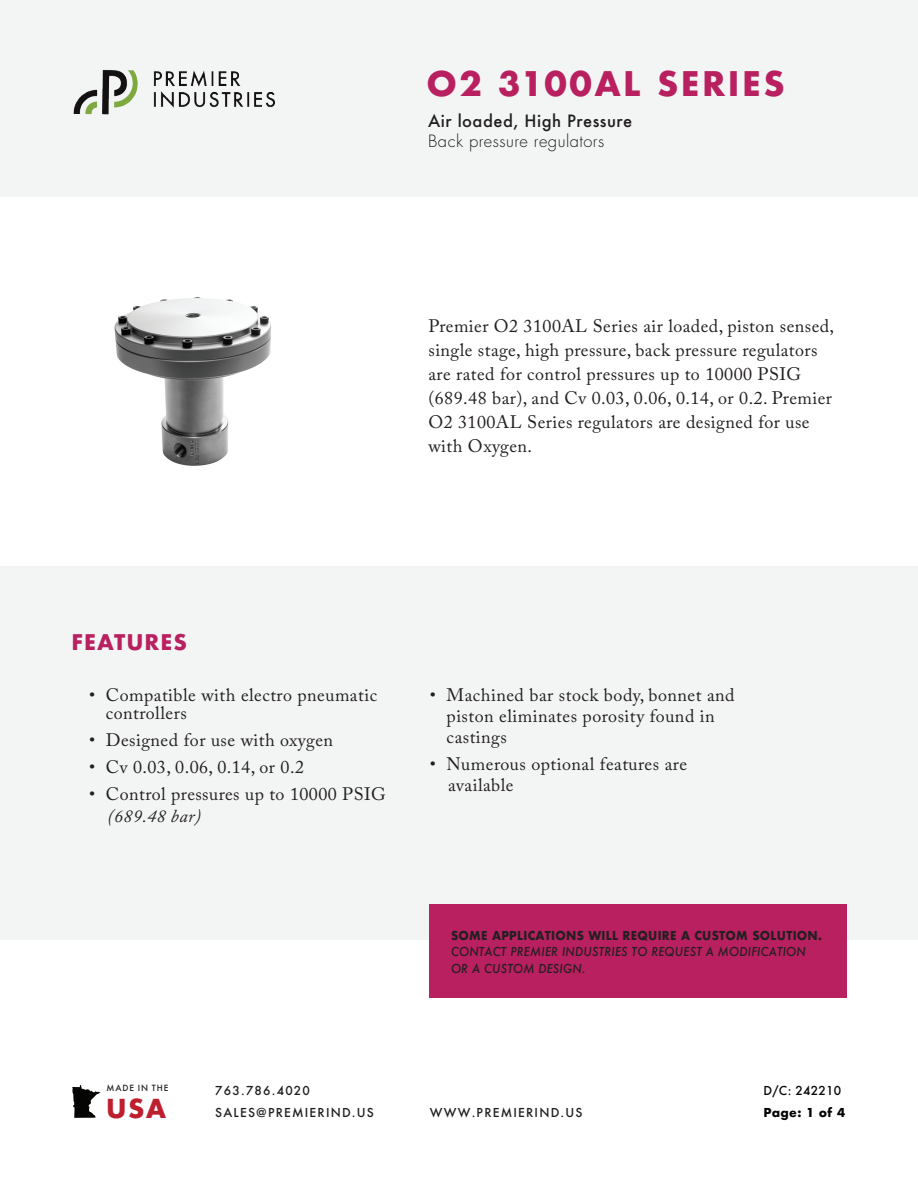
<style>
.page{position:relative;width:918px;height:1188px;background:#fff}
.page>*{position:absolute;margin:0;border:0;box-sizing:border-box;transform-origin:0 0}
.t1{font:700 33px "Futura";letter-spacing:.075em;color:#b8205f}
.t2{font:700 25.5px "Futura Std";color:#be1f2e}
.t3{font:700 21px "Futura";letter-spacing:.05em;color:#b8205f}
.t4{font:18px/24px "Adobe Caslon Pro";letter-spacing:.025em;color:#231f20}
.t5{font:italic 18px "Adobe Caslon Pro";letter-spacing:.025em;color:#231f20}
.t6{font:500 16.5px "Futura";letter-spacing:.03em;color:#211e1e}
.t7{font:300 16.5px "Futura Std";letter-spacing:.03em;color:#211e1e}
.t8{font:italic 500 12px/16.5px "Futura";letter-spacing:.025em;color:#231f20;scale:.94 1}
.t9{font:500 12px/22.2px "Futura";letter-spacing:.1em;color:#211e1e}
.t10{font:700 12px "Futura";letter-spacing:.025em;color:#231f20;scale:.94 1}
.t11{font:500 12px "Futura";letter-spacing:.025em;color:#050504}
.t12{font:700 12px "Futura";letter-spacing:.025em;color:#050504}
.t13{font:500 8.25px "Futura";letter-spacing:.105em;color:#211e1e}
</style>
<div class="page">
<div style="left:0;top:566px;width:918px;height:374px;background:#f3f5f5"></div>
<div style="left:429px;top:905px;width:417px;height:93px;background:#b8205f"></div>
<svg style="left:72px;top:1085px;width:29px;height:33px"></svg>
<div style="left:0;top:0;width:918px;height:196px;background:#f3f5f5"></div>
<img style="left:73px;top:70px;width:202px;height:45px">
<img style="left:114px;top:297px;width:157px;height:169px">
<h1 class="t1" style="left:427px;top:60px;width:360px">O2 3100AL SERIES</h1>
<p class="t6" style="left:428px;top:110px;width:206px">Air loaded, High Pressure</p>
<p class="t7" style="left:428px;top:131px;width:178px">Back pressure regulators</p>
<p class="t4" style="left:428px;top:314px;width:407px">Premier O2 3100AL Series air loaded, piston sensed, single stage, high pressure, back pressure regulators are rated for control pressures up to 10000 PSIG (689.48 bar), and Cv 0.03, 0.06, 0.14, or 0.2. Premier O2 3100AL Series regulators are designed for use with Oxygen.</p>
<p class="t3" style="left:71px;top:627px;width:117px">FEATURES</p>
<p class="t4" style="left:106px;top:686px;width:273px;line-height:18px;text-indent:-17px">• Compatible with electro pneumatic controllers</p>
<p class="t4" style="left:89px;top:728px;width:245px">• Designed for use with oxygen</p>
<p class="t4" style="left:89px;top:755px;width:216px">• Cv 0.03, 0.06, 0.14, or 0.2</p>
<p class="t4" style="left:89px;top:782px;width:298px">• Control pressures up to 10000 PSIG</p>
<p class="t5" style="left:108px;top:806px;width:95px">(689.48 bar)</p>
<p class="t4" style="left:447px;top:684px;width:290px;line-height:21px;text-indent:-17px">• Machined bar stock body, bonnet and piston eliminates porosity found in castings</p>
<p class="t4" style="left:448px;top:753px;width:240px;line-height:21px;text-indent:-18px">• Numerous optional features are available</p>
<p class="t10" style="left:451px;top:926px;width:396px">SOME APPLICATIONS WILL REQUIRE A CUSTOM SOLUTION.</p>
<p class="t8" style="left:451px;top:943px;width:379px">CONTACT PREMIER INDUSTRIES TO REQUEST A MODIFICATION<br>OR A CUSTOM DESIGN.</p>
<p class="t13" style="left:107px;top:1082px;width:63px">MADE IN THE</p>
<h2 class="t2" style="left:107px;top:1091px;width:61px">USA</h2>
<p class="t12" style="left:763px;top:1104px;width:83px">Page: 1 of 4</p>
<p class="t11" style="left:763px;top:1082px;width:79px">D/C: 242210</p>
<p class="t9" style="left:215px;top:1079px;width:160px">763.786.4020<br>SALES@PREMIERIND.US</p>
<p class="t9" style="left:430px;top:1101px;width:154px">WWW.PREMIERIND.US</p>
</div>
